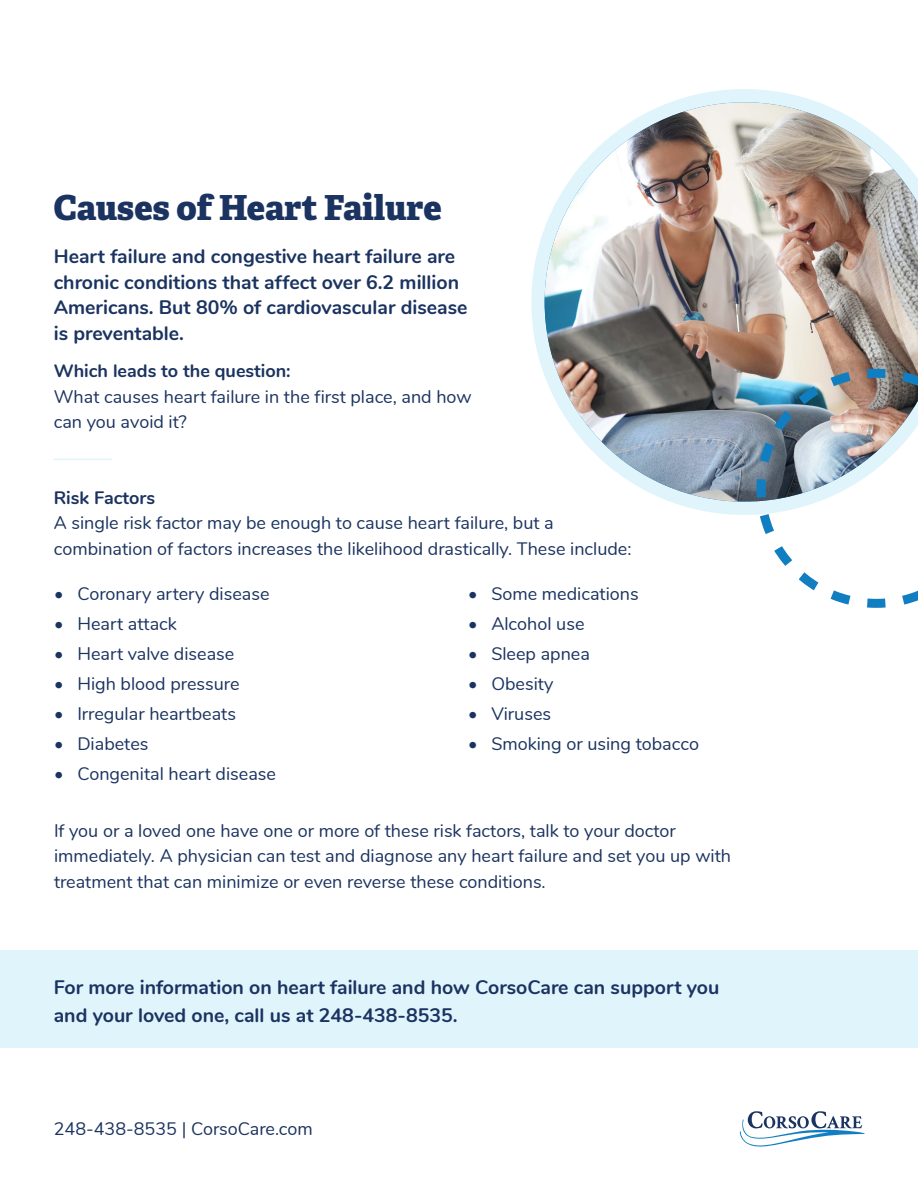
<style>
.page{position:relative;width:918px;height:1188px;background:#fff}
.page>*{position:absolute;margin:0;border:0;box-sizing:border-box;transform-origin:0 0}
.t1{font:800 34.5px "Adelle Basic";letter-spacing:-.005em;color:#1b3360}
.t2{font:700 19.5px/25.5px "Nunito";color:#1b3360}
.t3{font:18px/25.5px "Nunito";color:#1b3360}
.t4{font:700 18px "Nunito";color:#1b3360}
</style>
<div class="page">
<svg style="left:740px;top:1111px;width:125px;height:36px"></svg>
<div style="left:0;top:950px;width:918px;height:98px;background:#e0f4fc"></div>
<hr style="left:54px;top:459px;width:58px;height:1px;background:#e0f4fc">
<svg style="left:531px;top:89px;width:286px;height:426px"></svg>
<img style="left:545px;top:102px;width:373px;height:399px">
<img style="left:752px;top:364px;width:166px;height:244px">
<p class="t1" style="left:54px;top:185px;width:390px">Causes of Heart Failure</p>
<p class="t2" style="left:54px;top:243px;width:415px">Heart failure and congestive heart failure are chronic conditions that affect over 6.2 million<br>Americans. But 80% of cardiovascular disease</p>
<p class="t2" style="left:54px;top:319px;width:132px">is preventable.</p>
<p class="t4" style="left:54px;top:358px;width:239px">Which leads to the question:</p>
<p class="t3" style="left:54px;top:383px;width:419px">What causes heart failure in the first place, and how</p>
<p class="t3" style="left:54px;top:408px;width:135px">can you avoid it?</p>
<p class="t4" style="left:54px;top:484px;width:103px">Risk Factors</p>
<p class="t3" style="left:54px;top:509px;width:502px">A single risk factor may be enough to cause heart failure, but a</p>
<p class="t3" style="left:54px;top:535px;width:579px">combination of factors increases the likelihood drastically. These include:</p>
<p class="t3" style="left:54px;top:580px;width:217px">• Coronary artery disease</p>
<p class="t3" style="left:54px;top:610px;width:124px">• Heart attack</p>
<p class="t3" style="left:54px;top:640px;width:182px">• Heart valve disease</p>
<p class="t3" style="left:54px;top:670px;width:187px">• High blood pressure</p>
<p class="t3" style="left:54px;top:700px;width:184px">• Irregular heartbeats</p>
<p class="t3" style="left:54px;top:730px;width:96px">• Diabetes</p>
<p class="t3" style="left:54px;top:760px;width:224px">• Congenital heart disease</p>
<p class="t3" style="left:468px;top:580px;width:172px">• Some medications</p>
<p class="t3" style="left:468px;top:610px;width:118px">• Alcohol use</p>
<p class="t3" style="left:468px;top:640px;width:124px">• Sleep apnea</p>
<p class="t3" style="left:468px;top:670px;width:87px">• Obesity</p>
<p class="t3" style="left:468px;top:700px;width:85px">• Viruses</p>
<p class="t3" style="left:468px;top:730px;width:233px">• Smoking or using tobacco</p>
<p class="t3" style="left:54px;top:817px;width:679px">If you or a loved one have one or more of these risk factors, talk to your doctor immediately. A physician can test and diagnose any heart failure and set you up with treatment that can minimize or even reverse these conditions.</p>
<p class="t2" style="left:54px;top:973px;width:667px">For more information on heart failure and how CorsoCare can support you</p>
<p class="t2" style="left:54px;top:1002px;width:405px">and your loved one, call us at 248-438-8535.</p>
<p class="t3" style="left:54px;top:1115px;width:261px">248-438-8535 | CorsoCare.com</p>
</div>
